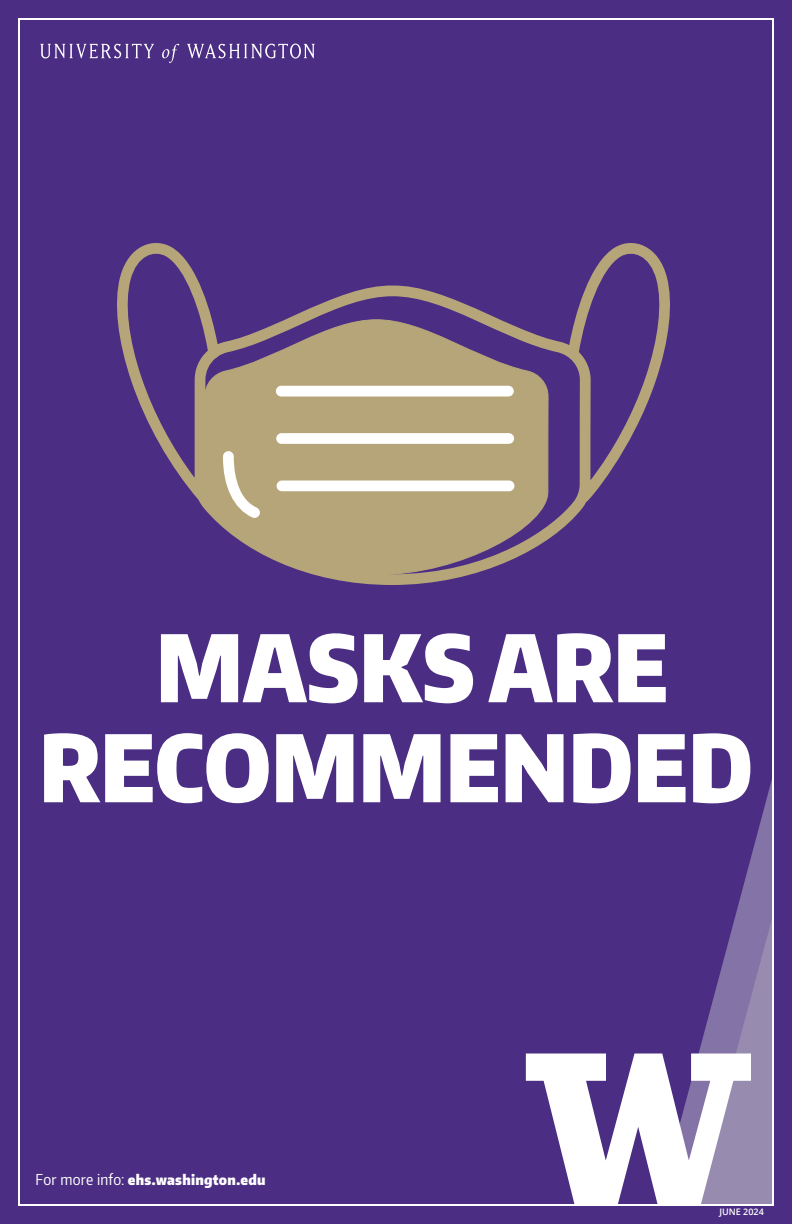
<style>
.page{position:relative;width:792px;height:1224px;background:#4b2e83}
.page>*{position:absolute;margin:0;border:0;box-sizing:border-box;transform-origin:0 0}
.t1{font:900 92px/100px "Encode Sans Condensed";color:#fff;text-align:center}
.t2{font:900 14px "Encode Sans Condensed";letter-spacing:.02em;color:#fff}
.t3{font:9px "Open Sans";color:#fff}
.t4{font:600 9px "Open Sans";color:#fff}
.s1{font-weight:400;font-size:15px}
</style>
<div class="page">
<svg style="left:40px;top:44px;width:275px;height:19px"></svg>
<svg style="left:736px;top:783px;width:35px;height:130px"></svg>
<svg style="left:526px;top:913px;width:245px;height:290px"></svg>
<svg style="left:117px;top:243px;width:553px;height:342px"></svg>
<div style="left:277px;top:481px;width:237px;height:10px;background:#fff;border-radius:5px"></div>
<div style="left:276px;top:433px;width:238px;height:11px;background:#fff;border-radius:5px"></div>
<div style="left:276px;top:386px;width:238px;height:11px;background:#fff;border-radius:5px"></div>
<svg style="left:223px;top:451px;width:38px;height:68px;background:#ccc0a2"></svg>
<p class="t1" style="left:39px;top:615px;width:715px">MASKS ARE<br>RECOMMENDED</p>
<p class="t2" style="left:36px;top:1171px;width:231px"><span class="s1">For more info:</span> ehs.washington.edu</p>
<p class="t4" style="left:719px;top:1206px;width:46px">JUNE 2024</p>
<p class="t3" style="left:719px;top:1207px;width:56px">MARCH 2022</p>
</div>
